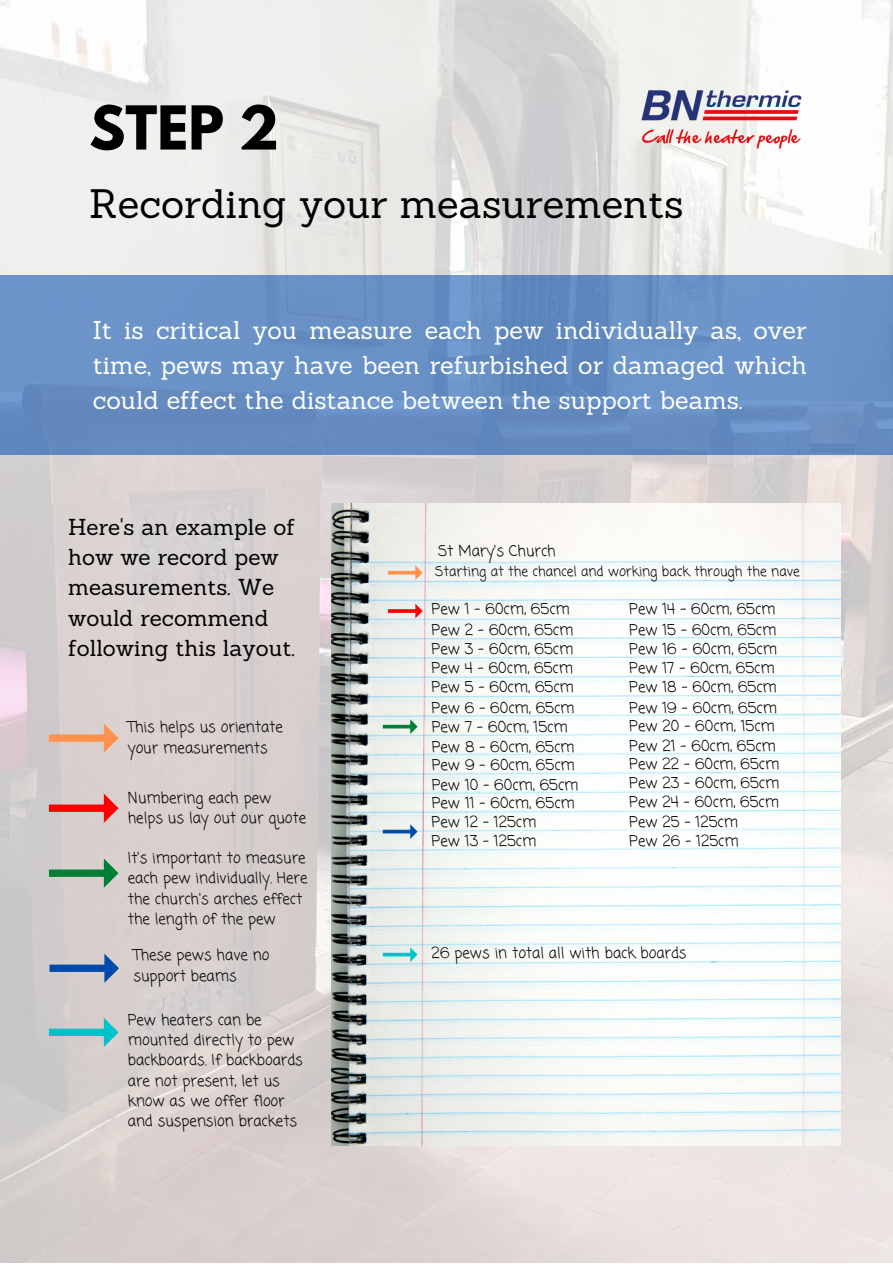
<style>
.page{position:relative;width:893px;height:1264px;background:#fff}
.page>*{position:absolute;margin:0;border:0;box-sizing:border-box;transform-origin:0 0}
.t1{font:700 53.55px "League Spartan";color:#000}
.t2{font:40.05px "Sanchez";color:#000}
.t3{font:25.05px/34.8px "Sanchez";color:#fff;text-align:justify}
.t4{font:22.5px/30.3px "Sanchez";color:#000}
.t5{font:15px/20.2px "Coming Soon";color:#000}
.t6{font:13.5px "Coming Soon";color:#000}
</style>
<div class="page">
<img style="left:0;top:0;width:892px;height:1262px">
<img style="left:331px;top:503px;width:509px;height:642px">
<svg style="left:49px;top:723px;width:69px;height:29px;background:#e3bba6"></svg>
<div style="left:0;top:275px;width:892px;height:180px;background:#6991c6"></div>
<svg style="left:49px;top:793px;width:69px;height:29px;background:#e28e8e"></svg>
<svg style="left:388px;top:565px;width:34px;height:15px"></svg>
<svg style="left:388px;top:603px;width:34px;height:15px"></svg>
<svg style="left:383px;top:719px;width:34px;height:15px"></svg>
<svg style="left:383px;top:824px;width:34px;height:15px"></svg>
<svg style="left:49px;top:858px;width:69px;height:29px;background:#94b69e"></svg>
<svg style="left:49px;top:953px;width:70px;height:29px;background:#94a5c2"></svg>
<img style="left:640px;top:89px;width:162px;height:61px">
<svg style="left:49px;top:1017px;width:69px;height:29px;background:#92c9cb"></svg>
<svg style="left:383px;top:947px;width:34px;height:14px"></svg>
<h1 class="t1" style="left:89px;top:101px;width:191px">STEP 2</h1>
<h2 class="t2" style="left:89px;top:177px;width:596px">Recording your measurements</h2>
<h3 class="t3" style="left:93px;top:312px;width:715px">It is critical you measure each pew individually as, over time, pews may have been refurbished or damaged which could effect the distance between the support beams.</h3>
<h3 class="t4" style="left:68px;top:511px;width:228px">Here's an example of how we record pew measurements. We would recommend following this layout.</h3>
<p class="t5" style="left:128px;top:718px;width:156px">This helps us orientate your measurements</p>
<p class="t5" style="left:128px;top:788px;width:180px">Numbering each pew helps us lay out our quote</p>
<p class="t5" style="left:128px;top:849px;width:181px">It's important to measure each pew individually. Here the church's arches effect the length of the pew</p>
<p class="t5" style="left:133px;top:946px;width:137px">These pews have no support beams</p>
<p class="t5" style="left:128px;top:1010px;width:176px">Pew heaters can be mounted directly to pew backboards. If backboards are not present, let us know as we offer floor and suspension brackets</p>
<p class="t5" style="left:438px;top:541px;width:119px">St Mary's Church</p>
<p class="t6" style="left:435px;top:562px;width:366px">Starting at the chancel and working back through the nave</p>
<p class="t5" style="left:431px;top:600px;width:140px">Pew 1 - 60cm, 65cm</p>
<p class="t5" style="left:629px;top:600px;width:148px">Pew 14 - 60cm, 65cm</p>
<p class="t5" style="left:431px;top:620px;width:143px">Pew 2 - 60cm, 65cm</p>
<p class="t5" style="left:629px;top:620px;width:148px">Pew 15 - 60cm, 65cm</p>
<p class="t5" style="left:431px;top:640px;width:143px">Pew 3 - 60cm, 65cm</p>
<p class="t5" style="left:629px;top:640px;width:149px">Pew 16 - 60cm, 65cm</p>
<p class="t5" style="left:431px;top:658px;width:143px">Pew 4 - 60cm, 65cm</p>
<p class="t5" style="left:629px;top:658px;width:147px">Pew 17 - 60cm, 65cm</p>
<p class="t5" style="left:431px;top:678px;width:144px">Pew 5 - 60cm, 65cm</p>
<p class="t5" style="left:629px;top:678px;width:149px">Pew 18 - 60cm, 65cm</p>
<p class="t5" style="left:431px;top:698px;width:144px">Pew 6 - 60cm, 65cm</p>
<p class="t5" style="left:629px;top:698px;width:149px">Pew 19 - 60cm, 65cm</p>
<p class="t5" style="left:432px;top:718px;width:137px">Pew 7 - 60cm, 15cm</p>
<p class="t5" style="left:629px;top:717px;width:147px">Pew 20 - 60cm, 15cm</p>
<p class="t5" style="left:432px;top:737px;width:144px">Pew 8 - 60cm, 65cm</p>
<p class="t5" style="left:629px;top:736px;width:148px">Pew 21 - 60cm, 65cm</p>
<p class="t5" style="left:432px;top:756px;width:144px">Pew 9 - 60cm, 65cm</p>
<p class="t5" style="left:629px;top:754px;width:152px">Pew 22 - 60cm, 65cm</p>
<p class="t5" style="left:432px;top:775px;width:148px">Pew 10 - 60cm, 65cm</p>
<p class="t5" style="left:629px;top:774px;width:152px">Pew 23 - 60cm, 65cm</p>
<p class="t5" style="left:432px;top:794px;width:144px">Pew 11 - 60cm, 65cm</p>
<p class="t5" style="left:629px;top:792px;width:151px">Pew 24 - 60cm, 65cm</p>
<p class="t5" style="left:431px;top:813px;width:106px">Pew 12 - 125cm</p>
<p class="t5" style="left:629px;top:813px;width:110px">Pew 25 - 125cm</p>
<p class="t5" style="left:431px;top:831px;width:106px">Pew 13 - 125cm</p>
<p class="t5" style="left:629px;top:831px;width:111px">Pew 26 - 125cm</p>
<p class="t5" style="left:431px;top:943px;width:256px">26 pews in total all with back boards</p>
</div>
